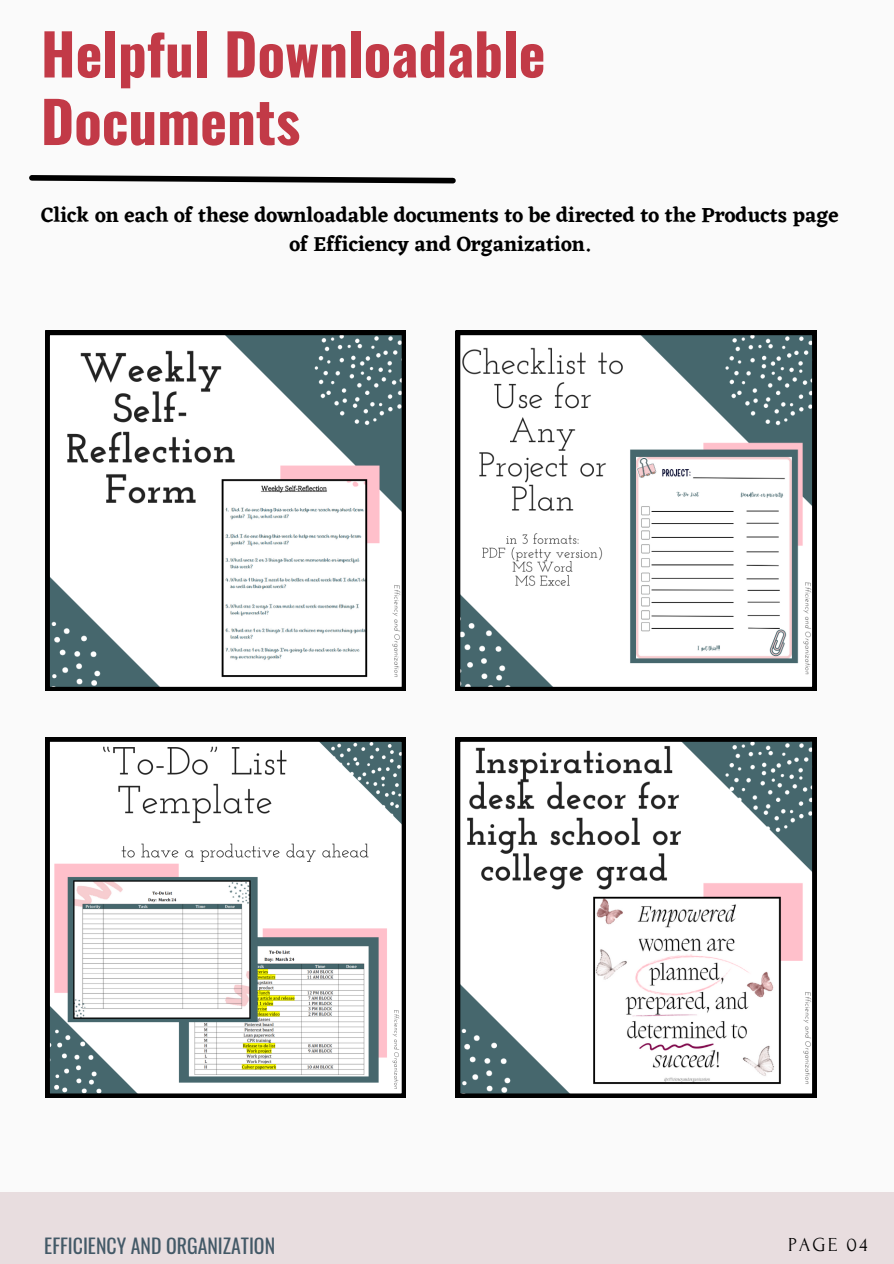
<style>
.page{position:relative;width:894px;height:1264px;background:#fff}
.page>*{position:absolute;margin:0;border:0;box-sizing:border-box;transform-origin:0 0}
.t1{font:700 57px/67.5px "Oswald";color:#c23a47}
.t2{font:600 21px/29.2px "Eczar";color:#000;text-align:center}
.t3{font:19.8px "Oswald";color:#435967}
.t4{font:19.8px "Forum";letter-spacing:.1em;color:#000}
</style>
<div class="page">
<div style="left:0;top:0;width:893px;height:1263px;background:#fafafa"></div>
<div style="left:0;top:1192px;width:893px;height:71px;background:#e8dddf"></div>
<svg style="left:29px;top:175px;width:427px;height:9px"></svg>
<svg style="left:455px;top:331px;width:360px;height:360px"></svg>
<svg style="left:45px;top:331px;width:360px;height:360px"></svg>
<svg style="left:45px;top:737px;width:360px;height:360px"></svg>
<svg style="left:455px;top:737px;width:360px;height:360px"></svg>
<h1 class="t1" style="left:41px;top:18px;width:506px">Helpful Downloadable<br>Documents</h1>
<p class="t2" style="left:41px;top:200px;width:798px">Click on each of these downloadable documents to be directed to the Products page of Efficiency and Organization.</p>
<p class="t3" style="left:44px;top:1230px;width:232px">EFFICIENCY AND ORGANIZATION</p>
<p class="t4" style="left:787px;top:1233px;width:81px">PAGE 04</p>
</div>
